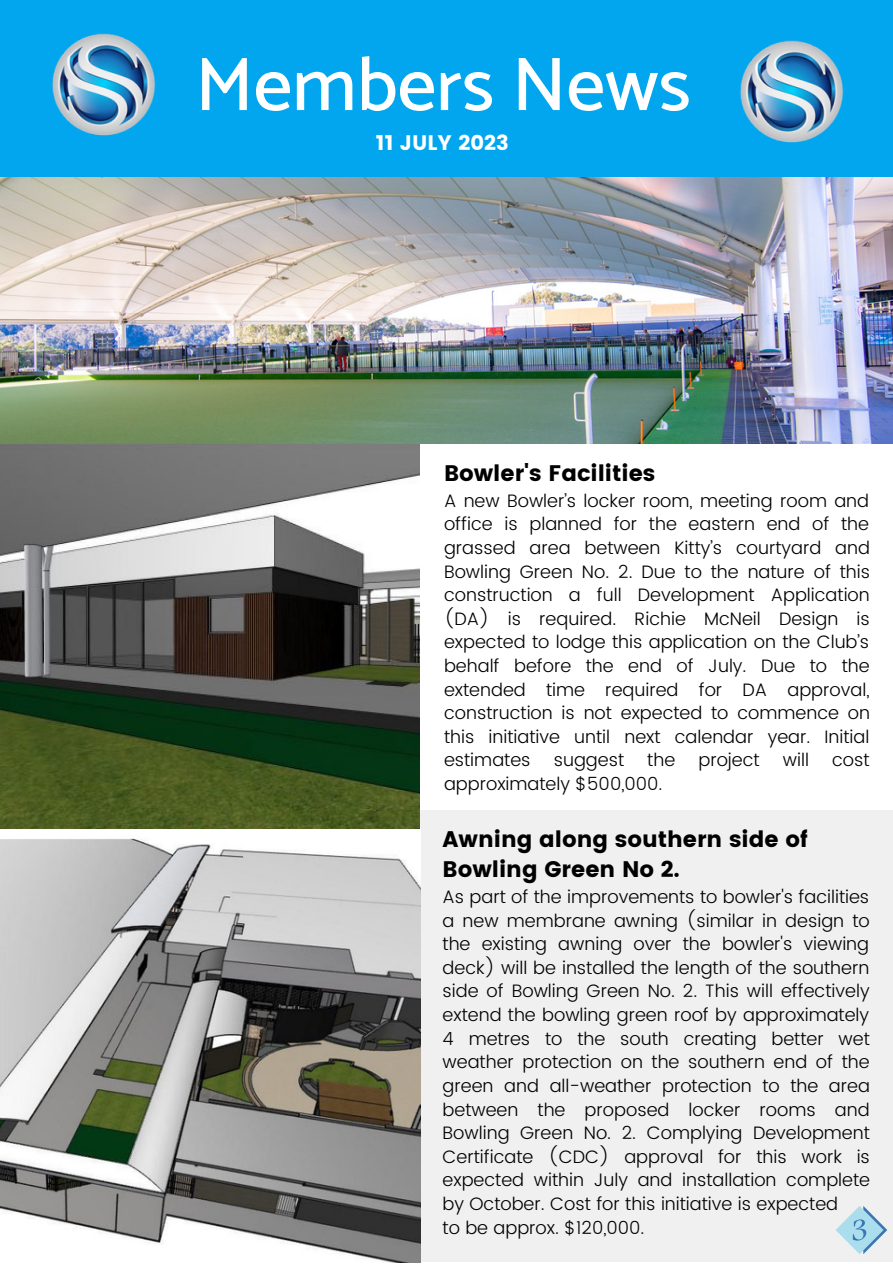
<style>
.page{position:relative;width:893px;height:1264px;background:#fff}
.page>*{position:absolute;margin:0;border:0;box-sizing:border-box;transform-origin:0 0}
.t1{font:500 76.35px "Catamaran";color:#fff}
.t2{font:22.5px/30.3px "Poppins";color:#000}
.t3{font:21px "Poppins";color:#fff}
.t4{font:300 18px/23.5px "Poppins";color:#000;text-align:justify}
</style>
<div class="page">
<div style="left:404px;top:810px;width:488px;height:452px;background:#f0f0f1"></div>
<img style="left:0;top:443px;width:420px;height:819px">
<div style="left:0;top:0;width:892px;height:178px;background:#02a6ee"></div>
<img style="left:0;top:178px;width:892px;height:265px">
<img style="left:52px;top:33px;width:104px;height:103px">
<img style="left:740px;top:40px;width:104px;height:103px">
<svg style="left:836px;top:1206px;width:51px;height:48px"></svg>
<p class="t1" style="left:195px;top:39px;width:497px">Members News</p>
<p class="t3" style="left:376px;top:131px;width:134px">11 JULY 2023</p>
<p class="t2" style="left:444px;top:458px;width:213px">Bowler's Facilities</p>
<p class="t4" style="left:444px;top:488px;width:427px">A new Bowler’s locker room, meeting room and office is planned for the eastern end of the grassed area between Kitty’s courtyard and Bowling Green No. 2. Due to the nature of this construction a full Development Application (DA) is required. Richie McNeil Design is expected to lodge this application on the Club’s behalf before the end of July. Due to the extended time required for DA approval, construction is not expected to commence on this initiative until next calendar year. Initial estimates</p>
<p class="t4" style="left:553px;top:748px;width:72px">suggest</p>
<p class="t4" style="left:647px;top:748px;width:29px">the</p>
<p class="t4" style="left:698px;top:748px;width:63px">project</p>
<p class="t4" style="left:782px;top:748px;width:28px">will</p>
<p class="t4" style="left:832px;top:748px;width:39px">cost</p>
<p class="t4" style="left:444px;top:772px;width:220px">approximately $500,000.</p>
<p class="t2" style="left:442px;top:823px;width:366px">Awning along southern side of<br>Bowling Green No 2.</p>
<p class="t4" style="left:442px;top:885px;width:429px">As part of the improvements to bowler's facilities a new membrane awning (similar in design to the existing awning over the bowler's viewing deck) will be installed the length of the southern side of Bowling Green No. 2. This will effectively extend the bowling green roof by approximately 4 metres to the south creating better wet weather protection on the southern end of the green and all-weather protection to the area between the proposed locker rooms and Bowling Green No. 2. Complying Development Certificate (CDC) approval for this work is expected within July and installation complete by October. Cost for this initiative is expected</p>
<p class="t4" style="left:442px;top:1215px;width:203px">to be approx. $120,000.</p>
</div>
